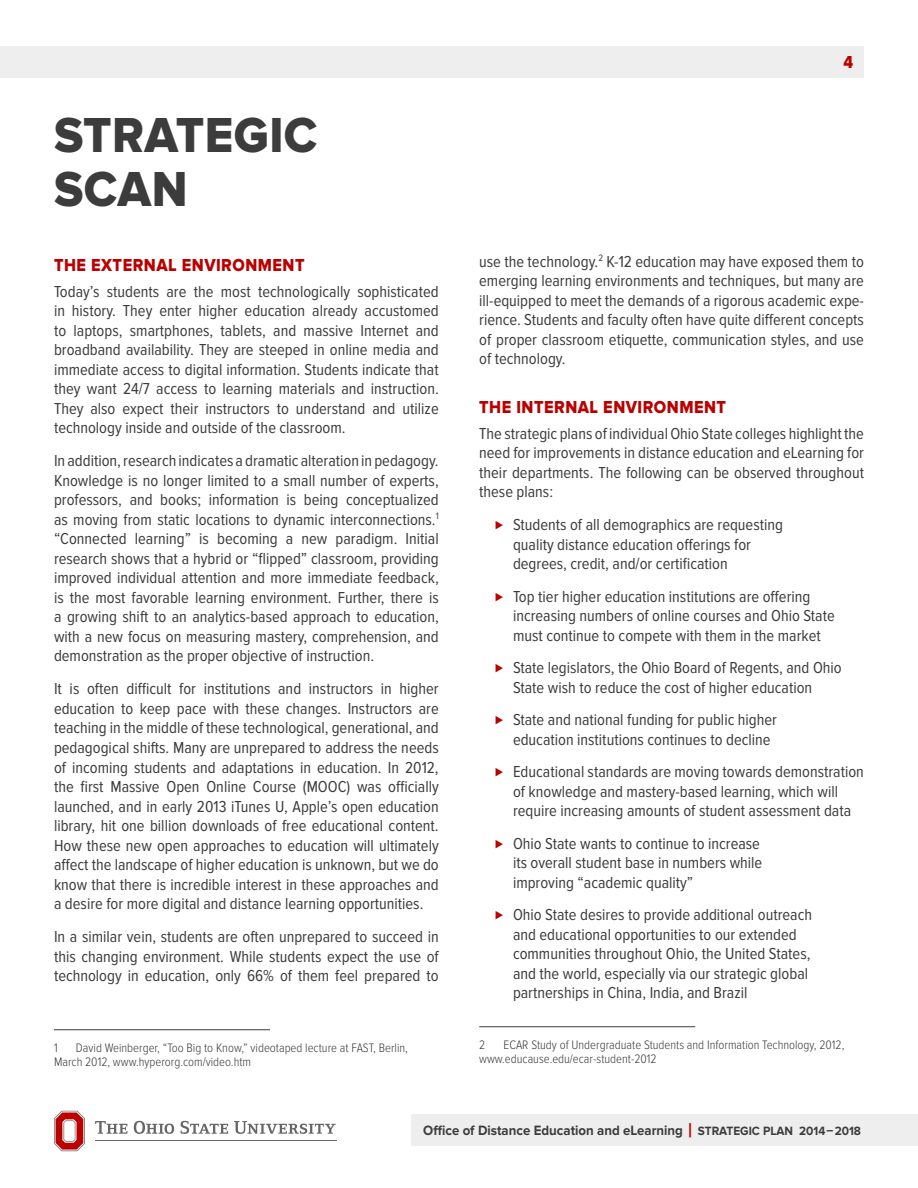
<style>
.page{position:relative;width:918px;height:1188px;background:#fff}
.page>*{position:absolute;margin:0;border:0;box-sizing:border-box;transform-origin:0 0}
.t1{font:51px/54px "Proxima Nova Extrabld";letter-spacing:.01em;color:#3c3c3c;scale:.95 1}
.t2{font:18px "Proxima Nova Extrabld";letter-spacing:.03em;color:#b00;scale:.9 1}
.t3{font:18px "Proxima Nova Cond Extrabld";color:#b00}
.t4{font:16.5px/19.5px "Proxima Nova Cond";color:#3c3c3c}
.t5{font:700 14.1px "Proxima Nova";color:#3c3c3c;scale:.94 1}
.t6{font:300 12.75px/15px "Proxima Nova Cond";color:#3c3c3c}
.s1{font-size:20.25px;color:#b00}
.s2{font-size:12.45px}
</style>
<div class="page">
<div style="left:0;top:46px;width:864px;height:31px;background:#eee"></div>
<hr style="left:95px;top:1141px;width:241px;height:1px;background:#666">
<svg style="left:54px;top:1111px;width:31px;height:40px"></svg>
<svg style="left:95px;top:1121px;width:32px;height:13px"></svg>
<svg style="left:134px;top:1121px;width:40px;height:13px"></svg>
<svg style="left:181px;top:1121px;width:47px;height:13px"></svg>
<svg style="left:234px;top:1121px;width:102px;height:13px"></svg>
<div style="left:411px;top:1114px;width:507px;height:31px;background:#eee"></div>
<hr style="left:54px;top:1029px;width:216px;height:1px;background:#3c3c3c">
<hr style="left:479px;top:1026px;width:216px;height:1px;background:#3c3c3c">
<h1 class="t1" style="left:54px;top:109px;width:279px">STRATEGIC<br>SCAN</h1>
<p class="t2" style="left:54px;top:254px;width:280px">THE EXTERNAL ENVIRONMENT</p>
<p class="t4" style="left:54px;top:282px;width:386px;text-align:justify">Today’s students are the most technologically sophisticated in history. They enter higher education already accustomed to laptops, smartphones, tablets, and massive Internet and broadband availability. They are steeped in online media and immediate access to digital information. Students indicate that they want 24/7 access to learning materials and instruction.<br>They also expect their instructors to understand and utilize technology inside and outside of the classroom.</p>
<p class="t4" style="left:54px;top:452px;width:386px;text-align:justify">In addition, research indicates a dramatic alteration in pedagogy.<br>Knowledge is no longer limited to a small number of experts, professors, and books; information is being conceptualized as moving from static locations to dynamic interconnections.<sup>1 </sup>“Connected learning” is becoming a new paradigm. Initial research shows that a hybrid or “flipped” classroom, providing improved individual attention and more immediate feedback, is the most favorable learning environment. Further, there is a growing shift to an analytics-based approach to education, with a new focus on measuring mastery, comprehension, and demonstration as the proper objective of instruction.</p>
<p class="t4" style="left:54px;top:680px;width:386px;text-align:justify">It is often difficult for institutions and instructors in higher education to keep pace with these changes. Instructors are teaching in the middle of these technological, generational, and pedagogical shifts. Many are unprepared to address the needs of incoming students and adaptations in education. In 2012, the first Massive Open Online Course (MOOC) was officially launched, and in early 2013 iTunes U, Apple’s open education library, hit one billion downloads of free educational content.<br>How these new open approaches to education will ultimately affect the landscape of higher education is unknown, but we do know that there is incredible interest in these approaches and a desire for more digital and distance learning opportunities.</p>
<p class="t4" style="left:54px;top:927px;width:386px;text-align:justify">In a similar vein, students are often unprepared to succeed in this changing environment. While students expect the use of technology in education, only 66% of them feel prepared to</p>
<p class="t6" style="left:54px;top:1040px;width:5px">1</p>
<p class="t6" style="left:54px;top:1040px;width:356px;text-indent:22px">David Weinberger, “Too Big to Know,” videotaped lecture at FAST, Berlin,<br>March 2012, www.hyperorg.com/video.htm</p>
<p class="t3" style="left:844px;top:52px;width:11px">4</p>
<p class="t4" style="left:479px;top:252px;width:386px;text-align:justify">use the technology.<sup>2</sup> K-12 education may have exposed them to emerging learning environments and techniques, but many are ill-equipped to meet the demands of a rigorous academic expe&shy;rience. Students and faculty often have quite different concepts of proper classroom etiquette, communication styles, and use of technology.</p>
<p class="t2" style="left:479px;top:396px;width:276px">THE INTERNAL ENVIRONMENT</p>
<p class="t4" style="left:479px;top:424px;width:386px;text-align:justify">The strategic plans of individual Ohio State colleges highlight the need for improvements in distance education and eLearning for their departments. The following can be observed throughout these plans:</p>
<p class="t4" style="left:513px;top:516px;width:272px">Students of all demographics are requesting quality distance education offerings for degrees, credit, and/or certification</p>
<p class="t4" style="left:513px;top:587px;width:323px">Top tier higher education institutions are offering increasing numbers of online courses and Ohio State must continue to compete with them in the market</p>
<p class="t4" style="left:513px;top:658px;width:330px">State legislators, the Ohio Board of Regents, and Ohio<br>State wish to reduce the cost of higher education</p>
<p class="t4" style="left:513px;top:710px;width:266px">State and national funding for public higher education institutions continues to decline</p>
<p class="t4" style="left:513px;top:762px;width:353px">Educational standards are moving towards demonstration of knowledge and mastery-based learning, which will require increasing amounts of student assessment data</p>
<p class="t4" style="left:513px;top:834px;width:251px">Ohio State wants to continue to increase its overall student base in numbers while improving “academic quality”</p>
<p class="t4" style="left:513px;top:905px;width:301px">Ohio State desires to provide additional outreach and educational opportunities to our extended communities throughout Ohio, the United States, and the world, especially via our strategic global partnerships in China, India, and Brazil</p>
<p class="t6" style="left:479px;top:1037px;width:8px">2</p>
<p class="t6" style="left:479px;top:1037px;width:367px;text-indent:24px">ECAR Study of Undergraduate Students and Information Technology, 2012, www.educause.edu/ecar-student-2012</p>
<p class="t5" style="left:423px;top:1122px;width:467px">Office of Distance Education and eLearning <span class="s1">|</span> <span class="s2">Strategic Plan 2014–2018</span></p>
</div>
